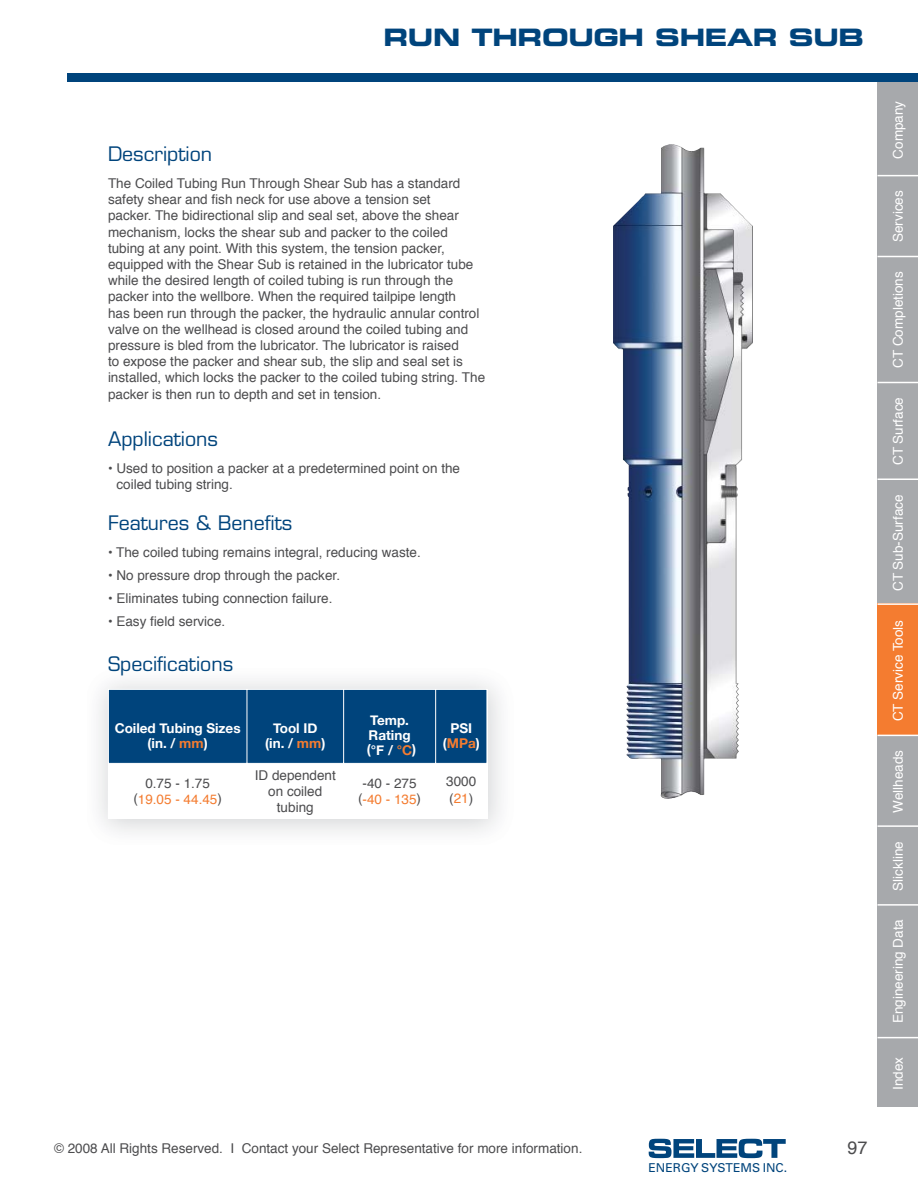
<style>
.page{position:relative;width:918px;height:1188px;background:#fff}
.page>*{position:absolute;margin:0;border:0;box-sizing:border-box;transform-origin:0 0}
.t1{font:24px "Eurostile Bold Extended Two";letter-spacing:-.015em;color:#00447c}
.t2{font:19.5px "Eurostile";color:#00447c}
.t3{font:18px "Helvetica";color:#4c4c4e}
.t4{font:13.5px/16.2px "Helvetica";color:#4c4c4e}
.t5{font:13.5px "Helvetica";color:#fff}
.t6{font:700 13.5px/15px "Helvetica Neue";color:#fff;text-align:center}
.t7{font:12.3px "Univers";color:#00447c}
.s1{color:#f47c30}
</style>
<div class="page">
<img style="left:627px;top:193px;width:126px;height:606px">
<div style="left:878px;top:74px;width:40px;height:1033px;background:#a7a9ac"></div>
<div style="left:878px;top:604px;width:40px;height:131px;background:#f47c30"></div>
<hr style="left:878px;top:175px;width:40px;height:1px;background:#fff">
<hr style="left:878px;top:256px;width:40px;height:1px;background:#fff">
<hr style="left:878px;top:382px;width:40px;height:1px;background:#fff">
<hr style="left:878px;top:478px;width:40px;height:2px;background:#fff">
<hr style="left:878px;top:825px;width:40px;height:2px;background:#fff">
<hr style="left:878px;top:904px;width:40px;height:2px;background:#fff">
<hr style="left:878px;top:1037px;width:40px;height:1px;background:#fff">
<hr style="left:878px;top:735px;width:40px;height:1px;background:#fff">
<hr style="left:878px;top:603px;width:40px;height:2px;background:#fff">
<svg style="left:649px;top:1139px;width:137px;height:19px"></svg>
<div style="left:68px;top:74px;width:850px;height:8px;background:#00447c"></div>
<div style="left:109px;top:690px;width:378px;height:73px;background:#00447c"></div>
<hr style="left:247px;top:690px;width:1px;height:73px;background:#fff">
<hr style="left:343px;top:690px;width:1px;height:73px;background:#fff">
<hr style="left:435px;top:690px;width:1px;height:73px;background:#fff">
<h1 class="t1" style="left:383px;top:29px;width:482px">RUN THROUGH SHEAR SUB</h1>
<h2 class="t2" style="left:108px;top:146px;width:106px">Description</h2>
<p class="t4" style="left:108px;top:176px;width:379px">The Coiled Tubing Run Through Shear Sub has a standard safety shear and fish neck for use above a tension set<br>packer. The bidirectional slip and seal set, above the shear mechanism, locks the shear sub and packer to the coiled tubing at any point. With this system, the tension packer, equipped with the Shear Sub is retained in the lubricator tube while the desired length of coiled tubing is run through the packer into the wellbore. When the required tailpipe length<br>has been run through the packer, the hydraulic annular control valve on the wellhead is closed around the coiled tubing and pressure is bled from the lubricator. The lubricator is raised<br>to expose the packer and shear sub, the slip and seal set is installed, which locks the packer to the coiled tubing string. The packer is then run to depth and set in tension.</p>
<h2 class="t2" style="left:108px;top:431px;width:112px">Applications</h2>
<p class="t4" style="left:116px;top:461px;width:345px;text-indent:-8px">• Used to position a packer at a predetermined point on the coiled tubing string.</p>
<h2 class="t2" style="left:108px;top:515px;width:186px">Features &amp; Benefits</h2>
<p class="t4" style="left:108px;top:545px;width:314px">• The coiled tubing remains integral, reducing waste.</p>
<p class="t4" style="left:108px;top:568px;width:234px">• No pressure drop through the packer.</p>
<p class="t4" style="left:108px;top:591px;width:226px">• Eliminates tubing connection failure.</p>
<p class="t4" style="left:108px;top:614px;width:119px">• Easy field service.</p>
<h2 class="t2" style="left:108px;top:656px;width:127px">Specifications</h2>
<p class="t6" style="left:115px;top:720px;width:127px">Coiled Tubing Sizes (in. / <span class="s1">mm</span>)</p>
<p class="t6" style="left:265px;top:720px;width:62px">Tool ID (in. / <span class="s1">mm</span>)</p>
<p class="t6" style="left:367px;top:713px;width:51px;text-align:left">Temp.<br>Rating (°F / <span class="s1">°C</span>)</p>
<p class="t6" style="left:443px;top:720px;width:38px">PSI (<span class="s1">MPa</span>)</p>
<p class="t4" style="left:133px;top:776px;width:90px;text-align:center">0.75 - 1.75 (<span class="s1">19.05 - 44.45</span>)</p>
<p class="t4" style="left:255px;top:768px;width:83px;text-align:center">ID dependent on coiled tubing</p>
<p class="t4" style="left:358px;top:776px;width:65px;text-align:center">-40 - 275 (<span class="s1">-40 - 135</span>)</p>
<p class="t4" style="left:446px;top:775px;width:32px">3000 (<span class="s1">21</span>)</p>
<p class="t4" style="left:54px;top:1141px;width:530px">© 2008 All Rights Reserved. I Contact your Select Representative for more information.</p>
<h3 class="t3" style="left:848px;top:1141px;width:22px">97</h3>
<p class="t7" style="left:649px;top:1163px;width:140px">ENERGY SYSTEMS INC.</p>
<p class="t5" style="left:892px;top:159px;width:59px;rotate:-90deg">Company</p>
<p class="t5" style="left:892px;top:242px;width:53px;rotate:-90deg">Services</p>
<p class="t5" style="left:892px;top:368px;width:98px;rotate:-90deg">CT Completions</p>
<p class="t5" style="left:892px;top:465px;width:70px;rotate:-90deg">CT Surface</p>
<p class="t5" style="left:892px;top:591px;width:98px;rotate:-90deg">CT Sub-Surface</p>
<p class="t5" style="left:892px;top:721px;width:103px;rotate:-90deg">CT Service Tools</p>
<p class="t5" style="left:892px;top:813px;width:64px;rotate:-90deg">Wellheads</p>
<p class="t5" style="left:892px;top:891px;width:51px;rotate:-90deg">Slickline</p>
<p class="t5" style="left:892px;top:1023px;width:106px;rotate:-90deg">Engineering Data</p>
<p class="t5" style="left:892px;top:1090px;width:35px;rotate:-90deg">Index</p>
</div>
